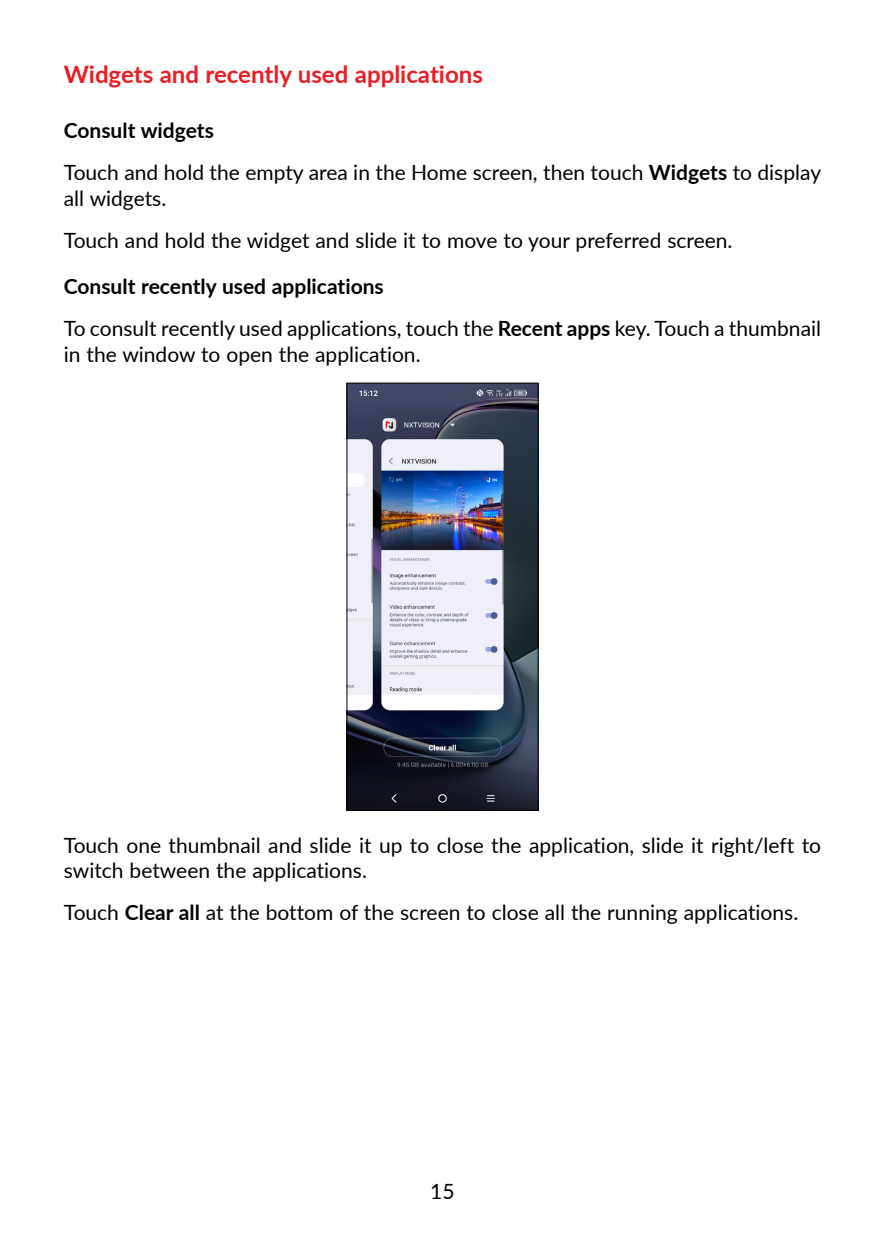
<style>
.page{position:relative;width:885px;height:1259px;background:#fff}
.page>*{position:absolute;margin:0;border:0;box-sizing:border-box;transform-origin:0 0}
.Heading_2{font:700 24px "Lato";color:#ed1c23}
.Body{font:21px/25.2px "Lato";color:#000}
.Heading_3{font:700 21px "Lato";color:#000}
.s1{font-weight:700}
</style>
<div class="page">
<img style="left:349px;top:385px;width:187px;height:423px">
<div style="left:347px;top:383px;width:191px;height:427px;border:1px solid #000"></div>
<p class="Heading_2" style="left:64px;top:57px;width:420px">Widgets and recently used applications</p>
<p class="Heading_3" style="left:64px;top:115px;width:151px">Consult widgets</p>
<p class="Body" style="left:64px;top:159px;width:758px">Touch and hold the empty area in the Home screen, then touch <span class="s1">Widgets</span> to display all widgets.</p>
<p class="Body" style="left:64px;top:227px;width:670px">Touch and hold the widget and slide it to move to your preferred screen.</p>
<p class="Heading_3" style="left:64px;top:271px;width:321px">Consult recently used applications</p>
<p class="Body" style="left:64px;top:315px;width:758px">To consult recently used applications, touch the <span class="s1">Recent apps</span> key. Touch a thumbnail in the window to open the application.</p>
<p class="Body" style="left:64px;top:831px;width:758px">Touch one thumbnail and slide it up to close the application, slide it right/left to switch between the applications.</p>
<p class="Body" style="left:64px;top:899px;width:736px">Touch <span class="s1">Clear all</span> at the bottom of the screen to close all the running applications.</p>
<p class="Body" style="left:430px;top:1178px;width:26px">15</p>
</div>
